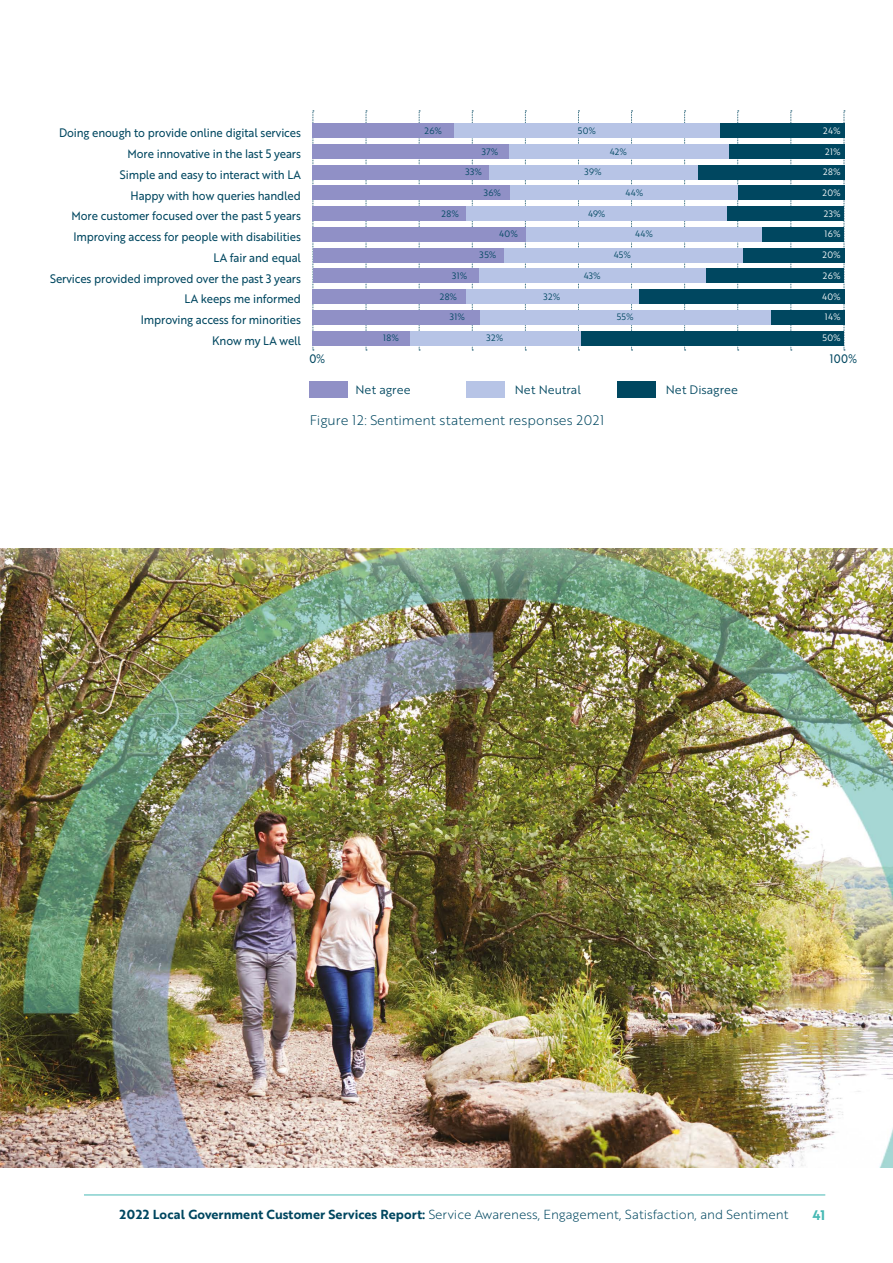
<style>
.page{position:relative;width:893px;height:1263px;background:#fff}
.page>*{position:absolute;margin:0;border:0;box-sizing:border-box;transform-origin:0 0}
.t1{font:13.5px "Brother 1816 Light";color:#004760}
.t2{font:13.5px "Brother 1816 Bold";color:#47b9b4}
.t3{font:12.75px "Brother 1816 Light";color:#004760}
.t4{font:12px/20.7px "Brother 1816 Regular";letter-spacing:-.01em;color:#004760;text-align:right;scale:.93 1}
.t5{font:12px "Brother 1816 Book";color:#004760}
.t6{font:12px "Brother 1816 Regular";letter-spacing:-.01em;color:#004760;scale:.9 1}
.t7{font:9px "Brother 1816 Book";letter-spacing:.04em;color:#004760}
.t8{font:9px "Brother 1816 Book";letter-spacing:.04em;color:#fff}
.s1{font-family:"Brother 1816 Bold"}
</style>
<div class="page">
<hr style="left:84px;top:1194px;width:741px;height:1px;background:#47b9b4">
<svg style="left:313px;top:111px;width:1px;height:240px"></svg>
<svg style="left:419px;top:111px;width:1px;height:240px"></svg>
<svg style="left:525px;top:111px;width:1px;height:240px"></svg>
<svg style="left:631px;top:111px;width:2px;height:240px"></svg>
<svg style="left:737px;top:111px;width:2px;height:240px"></svg>
<svg style="left:366px;top:111px;width:1px;height:240px"></svg>
<svg style="left:472px;top:111px;width:1px;height:240px"></svg>
<svg style="left:578px;top:111px;width:1px;height:240px"></svg>
<svg style="left:684px;top:111px;width:2px;height:240px"></svg>
<svg style="left:790px;top:111px;width:2px;height:240px"></svg>
<svg style="left:844px;top:111px;width:1px;height:240px"></svg>
<div style="left:502px;top:248px;width:243px;height:14px;background:#b7c4e6"></div>
<div style="left:743px;top:248px;width:101px;height:14px;background:#004760"></div>
<div style="left:313px;top:248px;width:191px;height:14px;background:#9090c6"></div>
<div style="left:706px;top:269px;width:138px;height:14px;background:#004760"></div>
<div style="left:478px;top:269px;width:228px;height:14px;background:#b7c4e6"></div>
<div style="left:313px;top:269px;width:165px;height:14px;background:#9090c6"></div>
<div style="left:479px;top:310px;width:294px;height:14px;background:#b7c4e6"></div>
<div style="left:771px;top:310px;width:73px;height:14px;background:#004760"></div>
<div style="left:313px;top:310px;width:167px;height:14px;background:#9090c6"></div>
<div style="left:466px;top:290px;width:174px;height:14px;background:#b7c4e6"></div>
<div style="left:639px;top:290px;width:205px;height:14px;background:#004760"></div>
<div style="left:313px;top:290px;width:153px;height:14px;background:#9090c6"></div>
<div style="left:409px;top:331px;width:175px;height:14px;background:#b7c4e6"></div>
<div style="left:581px;top:331px;width:263px;height:14px;background:#004760"></div>
<div style="left:313px;top:331px;width:97px;height:14px;background:#9090c6"></div>
<img style="left:0;top:549px;width:893px;height:618px">
<div style="left:310px;top:381px;width:38px;height:17px;background:#9090c6"></div>
<div style="left:466px;top:381px;width:39px;height:17px;background:#b7c4e6"></div>
<div style="left:617px;top:381px;width:39px;height:17px;background:#004760"></div>
<div style="left:510px;top:186px;width:228px;height:14px;background:#b7c4e6"></div>
<div style="left:738px;top:186px;width:106px;height:14px;background:#004760"></div>
<div style="left:313px;top:186px;width:197px;height:14px;background:#9090c6"></div>
<div style="left:526px;top:227px;width:236px;height:14px;background:#b7c4e6"></div>
<div style="left:762px;top:227px;width:82px;height:14px;background:#004760"></div>
<div style="left:313px;top:227px;width:213px;height:14px;background:#9090c6"></div>
<div style="left:508px;top:144px;width:224px;height:14px;background:#b7c4e6"></div>
<div style="left:729px;top:144px;width:115px;height:14px;background:#004760"></div>
<div style="left:313px;top:144px;width:196px;height:14px;background:#9090c6"></div>
<div style="left:488px;top:165px;width:213px;height:14px;background:#b7c4e6"></div>
<div style="left:698px;top:165px;width:146px;height:14px;background:#004760"></div>
<div style="left:313px;top:165px;width:176px;height:14px;background:#9090c6"></div>
<div style="left:466px;top:207px;width:261px;height:14px;background:#b7c4e6"></div>
<div style="left:728px;top:207px;width:116px;height:14px;background:#004760"></div>
<div style="left:313px;top:207px;width:153px;height:14px;background:#9090c6"></div>
<div style="left:454px;top:124px;width:274px;height:14px;background:#b7c4e6"></div>
<div style="left:720px;top:124px;width:124px;height:14px;background:#004760"></div>
<div style="left:313px;top:124px;width:141px;height:14px;background:#9090c6"></div>
<p class="t4" style="left:50px;top:122px;width:271px">Doing enough to provide online digital services More innovative in the last 5 years<br>Simple and easy to interact with LA<br>Happy with how queries handled<br>More customer focused over the past 5 years Improving access for people with disabilities<br>LA fair and equal<br>Services provided improved over the past 3 years LA keeps me informed<br>Improving access for minorities<br>Know my LA well</p>
<p class="t7" style="left:424px;top:124px;width:19px">26%</p>
<p class="t7" style="left:578px;top:124px;width:20px">50%</p>
<p class="t8" style="left:823px;top:124px;width:19px">24%</p>
<p class="t7" style="left:482px;top:145px;width:18px">37%</p>
<p class="t7" style="left:610px;top:145px;width:19px">42%</p>
<p class="t8" style="left:825px;top:145px;width:17px">21%</p>
<p class="t7" style="left:465px;top:165px;width:18px">33%</p>
<p class="t7" style="left:584px;top:165px;width:19px">39%</p>
<p class="t8" style="left:823px;top:165px;width:19px">28%</p>
<p class="t7" style="left:484px;top:186px;width:19px">36%</p>
<p class="t7" style="left:626px;top:186px;width:19px">44%</p>
<p class="t8" style="left:822px;top:186px;width:20px">20%</p>
<p class="t7" style="left:499px;top:228px;width:20px">40%</p>
<p class="t7" style="left:635px;top:228px;width:19px">44%</p>
<p class="t8" style="left:825px;top:228px;width:18px">16%</p>
<p class="t7" style="left:442px;top:207px;width:19px">28%</p>
<p class="t7" style="left:588px;top:207px;width:19px">49%</p>
<p class="t8" style="left:824px;top:207px;width:18px">23%</p>
<p class="t7" style="left:480px;top:248px;width:18px">35%</p>
<p class="t7" style="left:614px;top:248px;width:19px">45%</p>
<p class="t8" style="left:822px;top:248px;width:20px">20%</p>
<p class="t7" style="left:452px;top:269px;width:17px">31%</p>
<p class="t7" style="left:584px;top:269px;width:19px">43%</p>
<p class="t8" style="left:823px;top:269px;width:19px">26%</p>
<p class="t7" style="left:450px;top:310px;width:17px">31%</p>
<p class="t7" style="left:617px;top:310px;width:19px">55%</p>
<p class="t8" style="left:825px;top:310px;width:17px">14%</p>
<p class="t7" style="left:440px;top:290px;width:19px">28%</p>
<p class="t7" style="left:543px;top:290px;width:18px">32%</p>
<p class="t8" style="left:822px;top:290px;width:20px">40%</p>
<p class="t7" style="left:383px;top:331px;width:17px">18%</p>
<p class="t7" style="left:487px;top:331px;width:18px">32%</p>
<p class="t8" style="left:822px;top:331px;width:20px">50%</p>
<p class="t6" style="left:309px;top:350px;width:19px">0%</p>
<p class="t6" style="left:830px;top:350px;width:32px">100%</p>
<p class="t5" style="left:355px;top:381px;width:57px">Net agree</p>
<p class="t5" style="left:515px;top:381px;width:68px">Net Neutral</p>
<p class="t5" style="left:666px;top:381px;width:74px">Net Disagree</p>
<p class="t1" style="left:310px;top:411px;width:296px">Figure 12: Sentiment statement responses 2021</p>
<p class="t3" style="left:120px;top:1205px;width:670px"><span class="s1">2022 Local Government Customer Services Report:</span> Service Awareness, Engagement, Satisfaction, and Sentiment</p>
<p class="t2" style="left:812px;top:1204px;width:14px">41</p>
</div>
